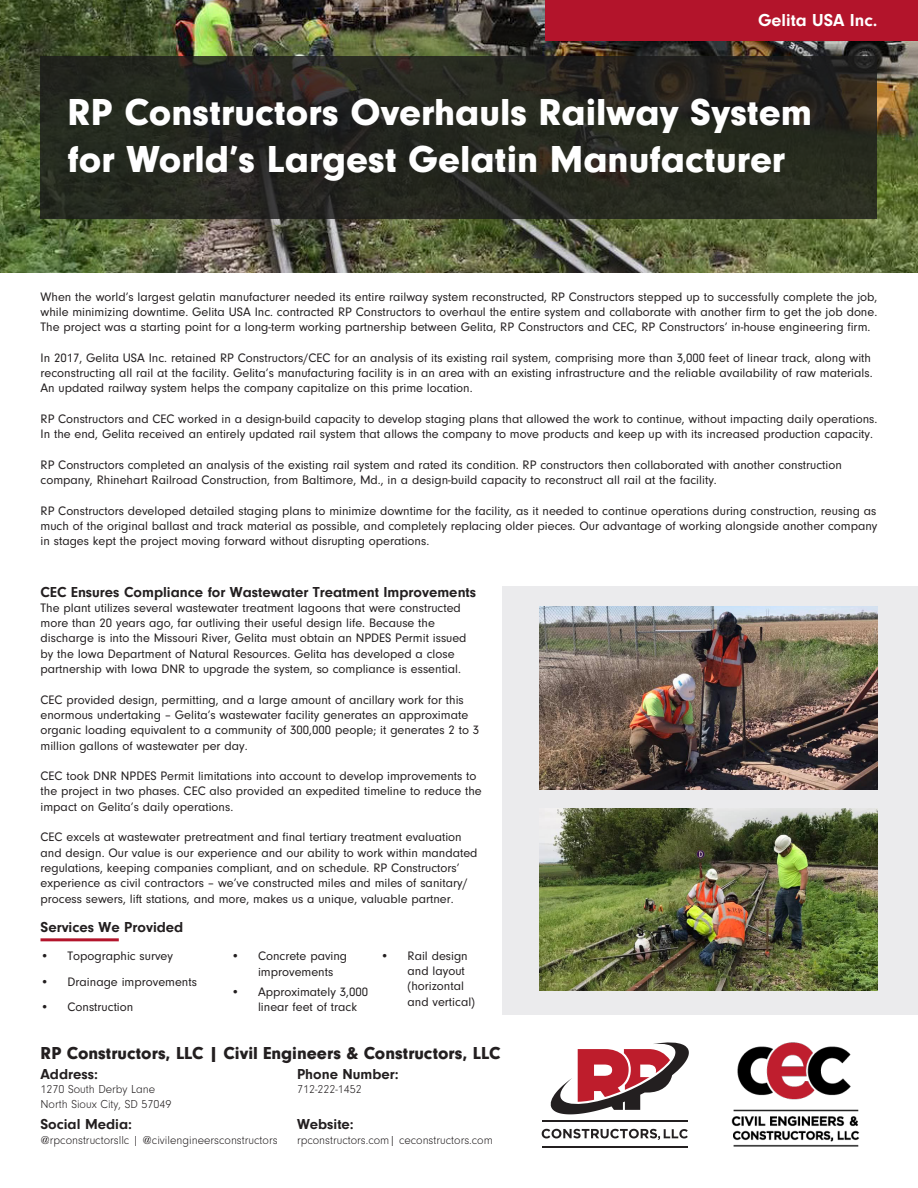
<style>
.page{position:relative;width:918px;height:1188px;background:#fff}
.page>*{position:absolute;margin:0;border:0;box-sizing:border-box;transform-origin:0 0}
.t1{font:900 39px/46.8px "Neuzeit Gro";color:#fff}
.t2{font:900 18px "Neuzeit Gro";color:#231f20}
.t3{font:700 18px "Neuzeit Gro";color:#fff}
.t4{font:700 15px "Neuzeit Gro";color:#231f20}
.t5{font:12.75px/15.3px "Neuzeit Gro";color:#231f20}
.t6{font:300 12px "Neuzeit Gro";color:#231f20}
</style>
<div class="page">
<img style="left:0;top:0;width:918px;height:272px">
<svg style="left:40px;top:56px;width:838px;height:163px;background:#25271f"></svg>
<div style="left:502px;top:586px;width:416px;height:429px;background:#ebebed"></div>
<hr style="left:40px;top:938px;width:79px;height:3px;background:#b3142b">
<img style="left:539px;top:607px;width:339px;height:182px">
<img style="left:539px;top:808px;width:339px;height:182px">
<img style="left:731px;top:1042px;width:129px;height:105px">
<svg style="left:542px;top:1129px;width:146px;height:11px"></svg>
<hr style="left:542px;top:1120px;width:146px;height:1px;background:#231f20">
<hr style="left:542px;top:1146px;width:146px;height:2px;background:#231f20">
<svg style="left:550px;top:1042px;width:139px;height:72px"></svg>
<div style="left:546px;top:0;width:372px;height:40px;background:#b3142b"></div>
<p class="t3" style="left:758px;top:10px;width:121px">Gelita USA Inc.</p>
<p class="t1" style="left:68px;top:89px;width:746px">RP Constructors Overhauls Railway System for World’s Largest Gelatin Manufacturer</p>
<p class="t5" style="left:41px;top:289px;width:838px;text-align:justify">When the world’s largest gelatin manufacturer needed its entire railway system reconstructed, RP Constructors stepped up to successfully complete the job, while minimizing downtime. Gelita USA Inc. contracted RP Constructors to overhaul the entire system and collaborate with another firm to get the job done.<br>The project was a starting point for a long-term working partnership between Gelita, RP Constructors and CEC, RP Constructors’ in-house engineering firm.</p>
<p class="t5" style="left:41px;top:350px;width:834px">In 2017, Gelita USA Inc. retained RP Constructors/CEC for an analysis of its existing rail system, comprising more than 3,000 feet of linear track, along with reconstructing all rail at the facility. Gelita’s manufacturing facility is in an area with an existing infrastructure and the reliable availability of raw materials.<br>An updated railway system helps the company capitalize on this prime location.</p>
<p class="t5" style="left:41px;top:411px;width:838px">RP Constructors and CEC worked in a design-build capacity to develop staging plans that allowed the work to continue, without impacting daily operations.<br>In the end, Gelita received an entirely updated rail system that allows the company to move products and keep up with its increased production capacity.</p>
<p class="t5" style="left:41px;top:457px;width:803px">RP Constructors completed an analysis of the existing rail system and rated its condition. RP constructors then collaborated with another construction company, Rhinehart Railroad Construction, from Baltimore, Md., in a design-build capacity to reconstruct all rail at the facility.</p>
<p class="t5" style="left:41px;top:503px;width:838px;text-align:justify">RP Constructors developed detailed staging plans to minimize downtime for the facility, as it needed to continue operations during construction, reusing as much of the original ballast and track material as possible, and completely replacing older pieces. Our advantage of working alongside another company in stages kept the project moving forward without disrupting operations.</p>
<p class="t4" style="left:41px;top:583px;width:437px">CEC Ensures Compliance for Wastewater Treatment Improvements</p>
<p class="t5" style="left:41px;top:600px;width:428px">The plant utilizes several wastewater treatment lagoons that were constructed more than 20 years ago, far outliving their useful design life. Because the discharge is into the Missouri River, Gelita must obtain an NPDES Permit issued by the Iowa Department of Natural Resources. Gelita has developed a close partnership with Iowa DNR to upgrade the system, so compliance is essential.</p>
<p class="t5" style="left:41px;top:692px;width:440px">CEC provided design, permitting, and a large amount of ancillary work for this enormous undertaking – Gelita’s wastewater facility generates an approximate organic loading equivalent to a community of 300,000 people; it generates 2 to 3 million gallons of wastewater per day.</p>
<p class="t5" style="left:41px;top:769px;width:443px">CEC took DNR NPDES Permit limitations into account to develop improvements to the project in two phases. CEC also provided an expedited timeline to reduce the impact on Gelita’s daily operations.</p>
<p class="t5" style="left:41px;top:830px;width:439px">CEC excels at wastewater pretreatment and final tertiary treatment evaluation and design. Our value is our experience and our ability to work within mandated regulations, keeping companies compliant, and on schedule. RP Constructors’ experience as civil contractors – we’ve constructed miles and miles of sanitary/ process sewers, lift stations, and more, makes us a unique, valuable partner.</p>
<p class="t4" style="left:41px;top:918px;width:144px">Services We Provided</p>
<p class="t5" style="left:41px;top:948px;width:134px">• Topographic survey</p>
<p class="t5" style="left:408px;top:948px;width:69px;text-indent:-27px">• Rail design and layout (horizontal and vertical)</p>
<p class="t5" style="left:258px;top:949px;width:91px;text-indent:-27px">• Concrete paving improvements</p>
<p class="t5" style="left:41px;top:974px;width:158px">• Drainage improvements</p>
<p class="t5" style="left:258px;top:984px;width:112px;text-indent:-27px">• Approximately 3,000 linear feet of track</p>
<p class="t5" style="left:41px;top:999px;width:94px">• Construction</p>
<p class="t2" style="left:40px;top:1042px;width:462px">RP Constructors, LLC | Civil Engineers &amp; Constructors, LLC</p>
<p class="t4" style="left:40px;top:1065px;width:59px">Address:</p>
<p class="t6" style="left:40px;top:1083px;width:116px">1270 South Derby Lane</p>
<p class="t6" style="left:40px;top:1097px;width:133px">North Sioux City, SD 57049</p>
<p class="t4" style="left:40px;top:1116px;width:93px">Social Media:</p>
<p class="t6" style="left:40px;top:1134px;width:239px">@rpconstructorsllc | @civilengineersconstructors</p>
<p class="t4" style="left:297px;top:1065px;width:103px">Phone Number:</p>
<p class="t6" style="left:297px;top:1083px;width:66px">712-222-1452</p>
<p class="t4" style="left:297px;top:1116px;width:58px">Website:</p>
<p class="t6" style="left:297px;top:1134px;width:197px">rpconstructors.com| ceconstructors.com</p>
</div>
